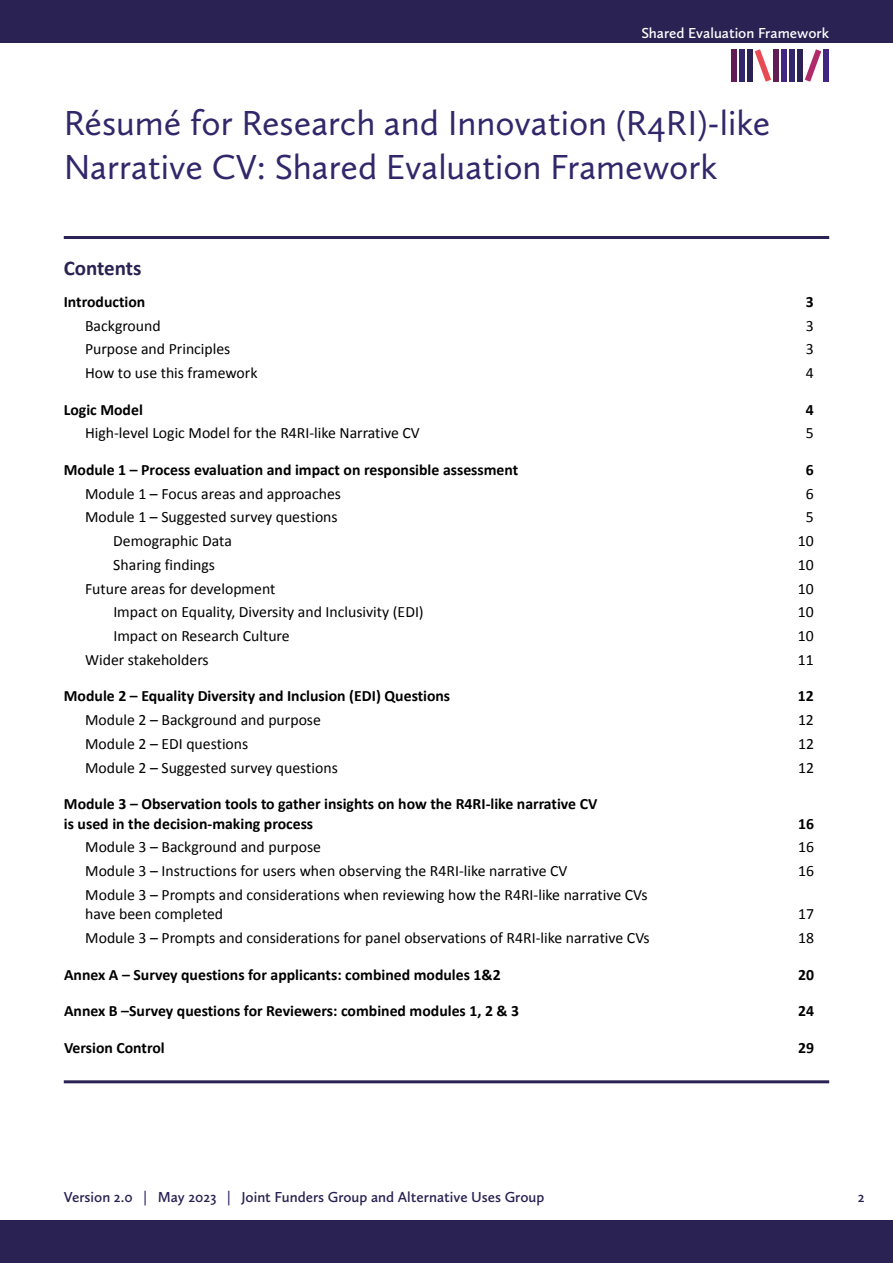
<style>
.page{position:relative;width:893px;height:1263px;background:#fff}
.page>*{position:absolute;margin:0;border:0;box-sizing:border-box;transform-origin:0 0}
.t1{font:36px/43.2px "Calluna Sans";color:#32276a}
.t2{font:700 21px "Calibri";color:#292252}
.t3{font:15.75px/19.5px "Calibri";color:#000}
.t4{font:700 15.75px/19.5px "Calibri";color:#000}
.t5{font:600 15px "Calluna Sans";color:#292252}
.t6{font:600 15px "Calluna Sans";color:#fdfdfd}
.s1{color:#32276a}
</style>
<div class="page">
<div style="left:0;top:0;width:893px;height:43px;background:#292252"></div>
<div style="left:0;top:1220px;width:893px;height:43px;background:#292252"></div>
<div style="left:797px;top:49px;width:6px;height:33px;background:#292252"></div>
<div style="left:789px;top:49px;width:6px;height:33px;background:#32276a"></div>
<div style="left:781px;top:49px;width:6px;height:33px;background:#422683"></div>
<div style="left:823px;top:49px;width:6px;height:33px;background:#422683"></div>
<svg style="left:805px;top:49px;width:16px;height:33px"></svg>
<div style="left:747px;top:49px;width:5px;height:33px;background:#292252"></div>
<div style="left:739px;top:49px;width:6px;height:33px;background:#32276a"></div>
<div style="left:731px;top:49px;width:6px;height:33px;background:#631d56"></div>
<div style="left:773px;top:49px;width:6px;height:33px;background:#631d56"></div>
<svg style="left:755px;top:49px;width:16px;height:33px"></svg>
<hr style="left:64px;top:236px;width:765px;height:3px;background:#292252">
<hr style="left:64px;top:1080px;width:765px;height:3px;background:#292252">
<p class="t6" style="left:641px;top:24px;width:189px">Shared Evaluation Framework</p>
<h1 class="t1" style="left:64px;top:101px;width:708px">Résumé for Research and Innovation (R4RI)-like<br>Narrative CV: Shared Evaluation Framework</h1>
<h2 class="t2" style="left:64px;top:253px;width:79px">Contents</h2>
<p class="t4" style="left:64px;top:291px;width:83px">Introduction</p>
<p class="t4" style="left:806px;top:291px;width:9px">3</p>
<p class="t3" style="left:85px;top:315px;width:77px">Background</p>
<p class="t3" style="left:806px;top:315px;width:9px">3</p>
<p class="t3" style="left:85px;top:339px;width:147px">Purpose and Principles</p>
<p class="t3" style="left:806px;top:339px;width:9px">3</p>
<p class="t3" style="left:85px;top:363px;width:174px">How to use this framework</p>
<p class="t3" style="left:806px;top:363px;width:9px">4</p>
<p class="t4" style="left:64px;top:399px;width:81px">Logic Model</p>
<p class="t4" style="left:806px;top:399px;width:9px">4</p>
<p class="t3" style="left:85px;top:423px;width:336px">High-level Logic Model for the R4RI-like Narrative CV</p>
<p class="t3" style="left:806px;top:423px;width:9px">5</p>
<p class="t4" style="left:64px;top:459px;width:456px">Module 1 – Process evaluation and impact on responsible assessment</p>
<p class="t4" style="left:806px;top:459px;width:9px">6</p>
<p class="t3" style="left:85px;top:483px;width:257px">Module 1 – Focus areas and approaches</p>
<p class="t3" style="left:806px;top:483px;width:9px">6</p>
<p class="t3" style="left:85px;top:507px;width:254px">Module 1 – Suggested survey questions</p>
<p class="t3" style="left:806px;top:507px;width:9px">5</p>
<p class="t3" style="left:113px;top:531px;width:120px">Demographic Data</p>
<p class="t3" style="left:798px;top:531px;width:17px">10</p>
<p class="t3" style="left:113px;top:554px;width:103px">Sharing findings</p>
<p class="t3" style="left:798px;top:554px;width:17px">10</p>
<p class="t3" style="left:85px;top:578px;width:192px">Future areas for development</p>
<p class="t3" style="left:798px;top:578px;width:17px">10</p>
<p class="t3" style="left:113px;top:602px;width:312px">Impact on Equality, Diversity and Inclusivity (EDI)</p>
<p class="t3" style="left:798px;top:602px;width:17px">10</p>
<p class="t3" style="left:113px;top:626px;width:178px">Impact on Research Culture</p>
<p class="t3" style="left:798px;top:626px;width:17px">10</p>
<p class="t3" style="left:85px;top:649px;width:125px">Wider stakeholders</p>
<p class="t3" style="left:798px;top:649px;width:17px">11</p>
<p class="t4" style="left:64px;top:686px;width:388px">Module 2 – Equality Diversity and Inclusion (EDI) Questions</p>
<p class="t4" style="left:798px;top:686px;width:17px">12</p>
<p class="t3" style="left:85px;top:710px;width:237px">Module 2 – Background and purpose</p>
<p class="t3" style="left:798px;top:710px;width:17px">12</p>
<p class="t3" style="left:85px;top:733px;width:165px">Module 2 – EDI questions</p>
<p class="t3" style="left:798px;top:733px;width:17px">12</p>
<p class="t3" style="left:85px;top:757px;width:254px">Module 2 – Suggested survey questions</p>
<p class="t3" style="left:798px;top:757px;width:17px">12</p>
<p class="t4" style="left:64px;top:794px;width:535px">Module 3 – Observation tools to gather insights on how the R4RI-like narrative CV is used in the decision-making process</p>
<p class="t4" style="left:798px;top:813px;width:17px">16</p>
<p class="t3" style="left:85px;top:837px;width:237px">Module 3 – Background and purpose</p>
<p class="t3" style="left:798px;top:837px;width:17px">16</p>
<p class="t3" style="left:85px;top:861px;width:484px">Module 3 – Instructions for users when observing the R4RI-like narrative CV</p>
<p class="t3" style="left:798px;top:861px;width:17px">16</p>
<p class="t3" style="left:85px;top:884px;width:564px">Module 3 – Prompts and considerations when reviewing how the R4RI-like narrative CVs have been completed</p>
<p class="t3" style="left:798px;top:904px;width:17px">17</p>
<p class="t3" style="left:85px;top:928px;width:566px">Module 3 – Prompts and considerations for panel observations of R4RI-like narrative CVs</p>
<p class="t3" style="left:798px;top:928px;width:17px">18</p>
<p class="t4" style="left:64px;top:964px;width:438px">Annex A – Survey questions for applicants: combined modules 1&amp;2</p>
<p class="t4" style="left:798px;top:964px;width:17px">20</p>
<p class="t4" style="left:64px;top:1001px;width:457px">Annex B –Survey questions for Reviewers: combined modules 1, 2 &amp; 3</p>
<p class="t4" style="left:798px;top:1001px;width:17px">24</p>
<p class="t4" style="left:64px;top:1037px;width:102px">Version Control</p>
<p class="t4" style="left:798px;top:1037px;width:17px">29</p>
<p class="t5" style="left:64px;top:1188px;width:482px">Version 2.0 <span class="s1">|</span> May 2023 <span class="s1">|</span> Joint Funders Group and Alternative Uses Group</p>
<p class="t5" style="left:858px;top:1188px;width:8px">2</p>
</div>
